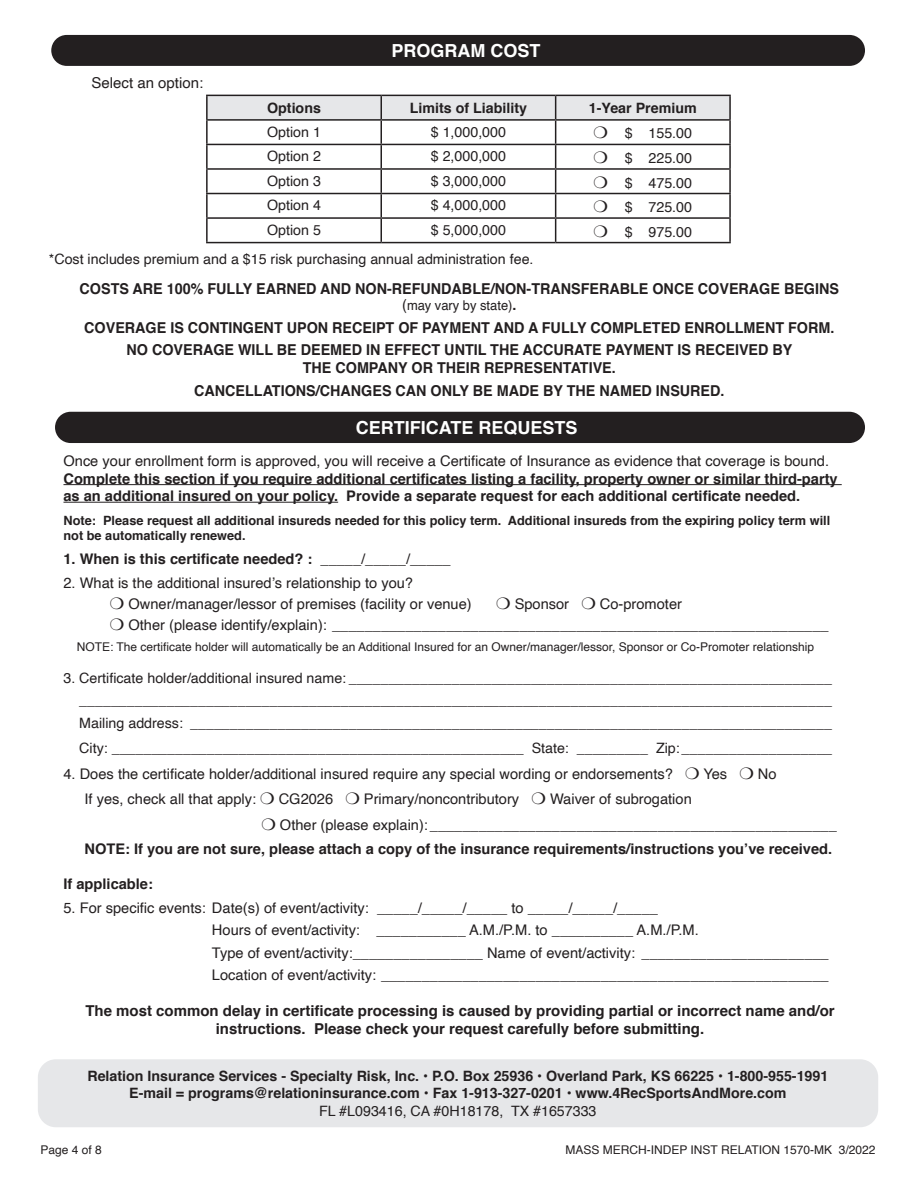
<style>
.page{position:relative;width:918px;height:1188px;background:#fff}
.page>*{position:absolute;margin:0;border:0;box-sizing:border-box;transform-origin:0 0}
.t1{font:700 18px "Helvetica";color:#fff}
.t2{font:700 15px/22.5px "Helvetica";color:#231f20;text-align:center;scale:.96 1}
.t3{font:700 15px/18px "Helvetica";color:#231f20;text-align:center}
.t4{font:15px "Helvetica";color:#231f20}
.t5{font:14.7px/22.5px "Helvetica";color:#231f20}
.t6{font:700 14.7px/17.5px "Helvetica";color:#231f20}
.t7{font:14.25px/22.5px "Helvetica";color:#231f20;text-align:justify}
.t8{font:700 14.25px/17.1px "Helvetica";color:#231f20;text-align:center}
.t9{font:13.5px "Helvetica";color:#231f20;scale:.96 1}
.t10{font:700 12.75px/15px "Helvetica";color:#231f20}
.t11{font:12px "Helvetica";color:#231f20}
.s1{font-size:15px}
.s2{font-weight:700;font-size:15px}
.s3{font-weight:400}
</style>
<div class="page">
<hr style="left:206px;top:95px;width:175px;height:1px;background:#231f20">
<hr style="left:206px;top:96px;width:2px;height:23px;background:#231f20">
<hr style="left:556px;top:95px;width:175px;height:1px;background:#231f20">
<hr style="left:729px;top:96px;width:2px;height:23px;background:#231f20">
<hr style="left:206px;top:119px;width:175px;height:2px;background:#231f20">
<hr style="left:206px;top:121px;width:2px;height:23px;background:#231f20">
<hr style="left:556px;top:119px;width:175px;height:2px;background:#231f20">
<hr style="left:729px;top:121px;width:2px;height:23px;background:#231f20">
<hr style="left:206px;top:144px;width:175px;height:1px;background:#231f20">
<hr style="left:206px;top:145px;width:2px;height:23px;background:#231f20">
<hr style="left:556px;top:144px;width:175px;height:1px;background:#231f20">
<hr style="left:729px;top:145px;width:2px;height:23px;background:#231f20">
<hr style="left:206px;top:168px;width:175px;height:2px;background:#231f20">
<hr style="left:206px;top:170px;width:2px;height:23px;background:#231f20">
<hr style="left:556px;top:168px;width:175px;height:2px;background:#231f20">
<hr style="left:729px;top:170px;width:2px;height:23px;background:#231f20">
<hr style="left:206px;top:193px;width:175px;height:1px;background:#231f20">
<hr style="left:206px;top:194px;width:2px;height:23px;background:#231f20">
<hr style="left:556px;top:193px;width:175px;height:1px;background:#231f20">
<hr style="left:729px;top:194px;width:2px;height:23px;background:#231f20">
<hr style="left:206px;top:217px;width:175px;height:2px;background:#231f20">
<hr style="left:206px;top:219px;width:2px;height:23px;background:#231f20">
<hr style="left:556px;top:217px;width:175px;height:2px;background:#231f20">
<hr style="left:729px;top:219px;width:2px;height:23px;background:#231f20">
<hr style="left:206px;top:242px;width:175px;height:1px;background:#231f20">
<hr style="left:381px;top:242px;width:175px;height:1px;background:#231f20">
<hr style="left:556px;top:242px;width:175px;height:1px;background:#231f20">
<hr style="left:63px;top:484px;width:779px;height:1px;background:#231f20">
<hr style="left:63px;top:502px;width:275px;height:1px;background:#231f20">
<div style="left:38px;top:1059px;width:840px;height:68px;background:#e6e7e9;border-radius:18px"></div>
<div style="left:51px;top:35px;width:814px;height:31px;background:#231f20;border-radius:15px"></div>
<div style="left:55px;top:412px;width:810px;height:31px;background:#231f20;border-radius:16px"></div>
<svg style="left:207px;top:95px;width:523px;height:147px"></svg>
<p class="t4" style="left:92px;top:71px;width:113px">Select an option:</p>
<p class="t1" style="left:392px;top:36px;width:151px">PROGRAM COST</p>
<p class="t8" style="left:267px;top:100px;width:55px">Options</p>
<p class="t8" style="left:410px;top:100px;width:119px">Limits of Liability</p>
<p class="t8" style="left:589px;top:100px;width:109px">1-Year Premium</p>
<p class="t7" style="left:267px;top:121px;width:55px">Option 1</p>
<p class="t7" style="left:431px;top:121px;width:77px">$ 1,000,000</p>
<p class="t7" style="left:625px;top:123px;width:69px">$ 155.00</p>
<p class="t7" style="left:267px;top:145px;width:55px">Option 2</p>
<p class="t7" style="left:431px;top:146px;width:77px">$ 2,000,000</p>
<p class="t7" style="left:625px;top:147px;width:69px">$ 225.00</p>
<p class="t7" style="left:267px;top:170px;width:55px">Option 3</p>
<p class="t7" style="left:431px;top:170px;width:77px">$ 3,000,000</p>
<p class="t7" style="left:625px;top:172px;width:69px">$ 475.00</p>
<p class="t7" style="left:267px;top:194px;width:55px">Option 4</p>
<p class="t7" style="left:431px;top:194px;width:77px">$ 4,000,000</p>
<p class="t7" style="left:625px;top:196px;width:69px">$ 725.00</p>
<p class="t7" style="left:267px;top:219px;width:55px">Option 5</p>
<p class="t7" style="left:431px;top:219px;width:77px">$ 5,000,000</p>
<p class="t7" style="left:625px;top:221px;width:69px">$ 975.00</p>
<p class="t7" style="left:49px;top:249px;width:486px">*Cost includes premium and a $15 risk purchasing annual administration fee.</p>
<p class="t2" style="left:80px;top:277px;width:793px">COSTS ARE 100% FULLY EARNED AND NON-REFUNDABLE/NON-TRANSFERABLE ONCE COVERAGE BEGINS</p>
<p class="t9" style="left:402px;top:295px;width:121px"><span class="s1">(</span>may vary by state)<span class="s2">.</span></p>
<p class="t2" style="left:84px;top:316px;width:783px">COVERAGE IS CONTINGENT UPON RECEIPT OF PAYMENT AND A FULLY COMPLETED ENROLLMENT FORM.<br>NO COVERAGE WILL BE DEEMED IN EFFECT UNTIL THE ACCURATE PAYMENT IS RECEIVED BY</p>
<p class="t2" style="left:194px;top:357px;width:554px">THE COMPANY OR THEIR REPRESENTATIVE.<br>CANCELLATIONS/CHANGES CAN ONLY BE MADE BY THE NAMED INSURED.</p>
<p class="t1" style="left:356px;top:413px;width:223px">CERTIFICATE REQUESTS</p>
<p class="t5" style="left:63px;top:450px;width:767px">Once your enrollment form is approved, you will receive a Certificate of Insurance as evidence that coverage is bound.</p>
<p class="t6" style="left:63px;top:470px;width:776px">Complete this section if you require additional certificates listing a facility, property owner or similar third-party as an additional insured on your policy. Provide a separate request for each additional certificate needed.</p>
<p class="t10" style="left:63px;top:513px;width:768px">Note: Please request all additional insureds needed for this policy term. Additional insureds from the expiring policy term will not be automatically renewed.</p>
<p class="t6" style="left:63px;top:550px;width:389px">1. When is this certificate needed? : <span class="s3">_____/_____/_____</span></p>
<p class="t5" style="left:128px;top:573px;width:345px;line-height:21px;text-indent:-65px">2. What is the additional insured’s relationship to you?<br>Owner/manager/lessor of premises (facility or venue)</p>
<p class="t5" style="left:128px;top:594px;width:702px;line-height:21px;text-indent:471px">Co-promoter<br>Other (please identify/explain): _____________________________________________________________</p>
<p class="t11" style="left:77px;top:638px;width:739px">NOTE: The certificate holder will automatically be an Additional Insured for an Owner/manager/lessor, Sponsor or Co-Promoter relationship</p>
<p class="t7" style="left:79px;top:667px;width:754px;text-indent:-16px">3. Certificate holder/additional insured name: _____________________________________________________________ _______________________________________________________________________________________________ Mailing address: _________________________________________________________________________________</p>
<p class="t7" style="left:79px;top:737px;width:754px">City: ____________________________________________________ State: _________ Zip:___________________</p>
<p class="t5" style="left:63px;top:763px;width:611px">4. Does the certificate holder/additional insured require any special wording or endorsements?</p>
<p class="t5" style="left:703px;top:763px;width:25px">Yes</p>
<p class="t5" style="left:758px;top:763px;width:20px">No</p>
<p class="t5" style="left:84px;top:788px;width:173px">If yes, check all that apply:</p>
<p class="t5" style="left:279px;top:788px;width:56px">CG2026</p>
<p class="t5" style="left:364px;top:788px;width:157px">Primary/noncontributory</p>
<p class="t5" style="left:515px;top:593px;width:56px">Sponsor</p>
<p class="t5" style="left:280px;top:787px;width:558px;line-height:25.5px;text-indent:270px">Waiver of subrogation<br>Other (please explain):__________________________________________________</p>
<p class="t6" style="left:84px;top:840px;width:749px">NOTE: If you are not sure, please attach a copy of the insurance requirements/instructions you’ve received.</p>
<p class="t6" style="left:63px;top:875px;width:91px">If applicable:</p>
<p class="t5" style="left:212px;top:897px;width:618px;text-indent:-148px">5. For specific events: Date(s) of event/activity: _____/_____/_____ to _____/_____/_____<br>Hours of event/activity: ___________ A.M./P.M. to __________ A.M./P.M.<br>Type of event/activity:________________ Name of event/activity: _______________________ Location of event/activity: _______________________________________________________</p>
<p class="t3" style="left:85px;top:1002px;width:751px">The most common delay in certificate processing is caused by providing partial or incorrect name and/or instructions. Please check your request carefully before submitting.</p>
<p class="t8" style="left:87px;top:1068px;width:743px">Relation Insurance Services - Specialty Risk, Inc. • P.O. Box 25936 • Overland Park, KS 66225 • 1-800-955-1991<br>E-mail = programs@relationinsurance.com • Fax 1-913-327-0201 • www.4RecSportsAndMore.com</p>
<p class="t7" style="left:319px;top:1100px;width:279px">FL #L093416, CA #0H18178, TX #1657333</p>
<p class="t11" style="left:40px;top:1140px;width:63px">Page 4 of 8</p>
<p class="t11" style="left:565px;top:1140px;width:312px">MASS MERCH-INDEP INST RELATION 1570-MK 3/2022</p>
</div>
